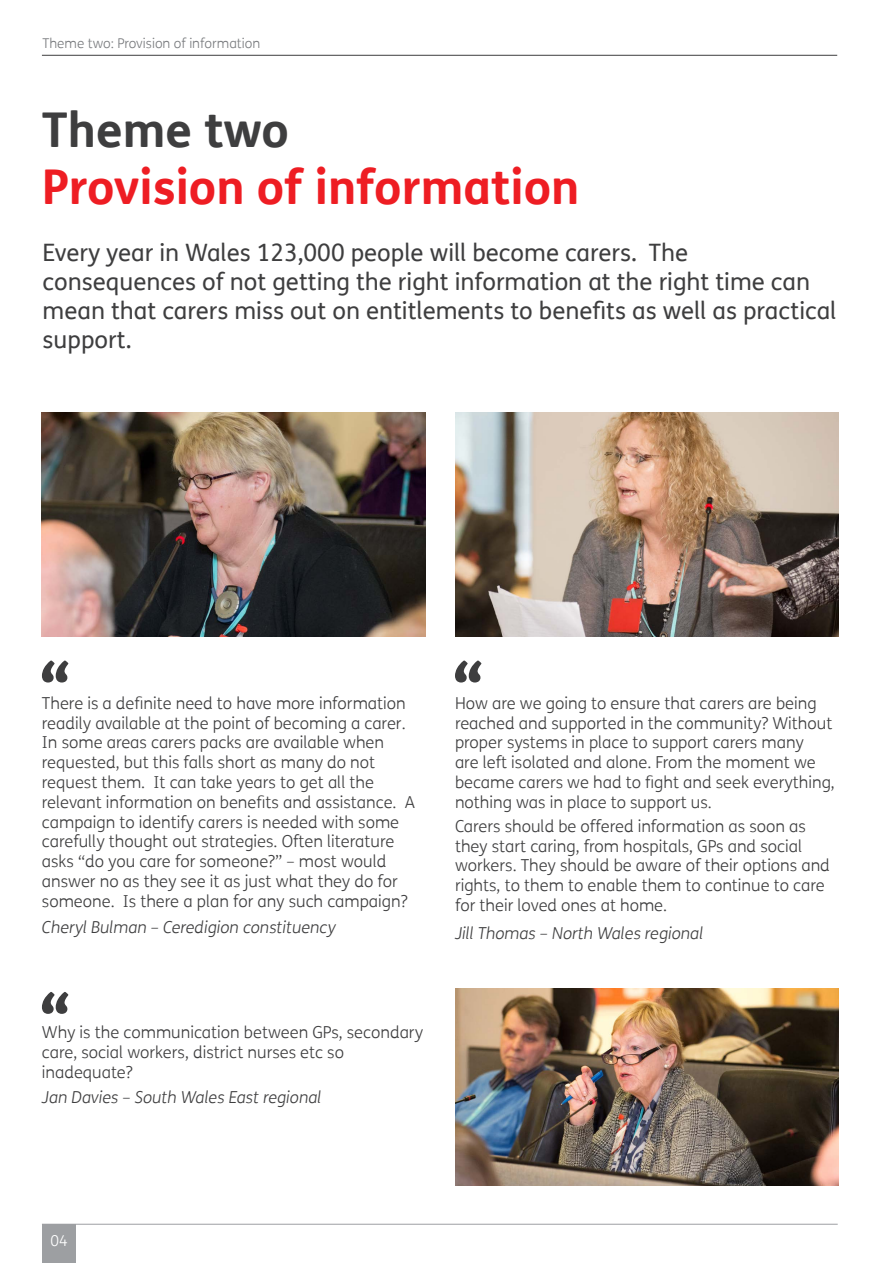
<style>
.page{position:relative;width:893px;height:1263px;background:#fff}
.page>*{position:absolute;margin:0;border:0;box-sizing:border-box;transform-origin:0 0}
.Section_Header_-_Tex{font:700 48px "FS Me";color:#ee1d23}
.Section_Header_-_Tex-2{font:700 48px "FS Me";color:#3e3e3f}
.Section_Intro_Para{font:24px/28.8px "FS Me";color:#3e3e3f}
.t1{font:300 16.5px/19.8px "FS Me";color:#3e3e3f}
.t2{font:italic 300 16.5px "FS Me";color:#3e3e3f}
.t3{font:300 15px "FS Me";color:#fff}
.Section_Header_-_Tex-3{font:300 13.5px "FS Me";color:#7a7c7f}
</style>
<div class="page">
<svg style="left:42px;top:660px;width:26px;height:22px"></svg>
<img style="left:42px;top:412px;width:383px;height:225px">
<svg style="left:455px;top:660px;width:26px;height:22px"></svg>
<img style="left:455px;top:412px;width:383px;height:225px">
<svg style="left:42px;top:992px;width:26px;height:22px"></svg>
<img style="left:455px;top:989px;width:383px;height:196px">
<div style="left:42px;top:1224px;width:33px;height:39px;background:#9d9fa2"></div>
<hr style="left:42px;top:1224px;width:796px;height:1px;background:#9d9fa2">
<hr style="left:42px;top:55px;width:795px;height:1px;background:#3e3e3f">
<p class="Section_Header_-_Tex-3" style="left:43px;top:34px;width:219px">Theme two: Provision of information</p>
<p class="Section_Header_-_Tex-2" style="left:42px;top:92px;width:249px">Theme two</p>
<p class="Section_Header_-_Tex" style="left:42px;top:150px;width:539px">Provision of information</p>
<p class="Section_Intro_Para" style="left:43px;top:238px;width:795px">Every year in Wales 123,000 people will become carers. The consequences of not getting the right information at the right time can mean that carers miss out on entitlements to benefits as well as practical support.</p>
<p class="t1" style="left:42px;top:693px;width:375px">There is a definite need to have more information readily available at the point of becoming a carer.<br>In some areas carers packs are available when requested, but this falls short as many do not request them. It can take years to get all the relevant information on benefits and assistance. A campaign to identify carers is needed with some carefully thought out strategies. Often literature asks “do you care for someone?” – most would answer no as they see it as just what they do for someone. Is there a plan for any such campaign?</p>
<p class="t2" style="left:42px;top:915px;width:295px">Cheryl Bulman – Ceredigion constituency</p>
<p class="t1" style="left:455px;top:693px;width:381px">How are we going to ensure that carers are being reached and supported in the community? Without proper systems in place to support carers many<br>are left isolated and alone. From the moment we became carers we had to fight and seek everything, nothing was in place to support us.</p>
<p class="t1" style="left:455px;top:816px;width:376px">Carers should be offered information as soon as they start caring, from hospitals, GPs and social workers. They should be aware of their options and rights, to them to enable them to continue to care for their loved ones at home.</p>
<p class="t2" style="left:455px;top:922px;width:250px">Jill Thomas – North Wales regional</p>
<p class="t1" style="left:42px;top:1022px;width:383px">Why is the communication between GPs, secondary care, social workers, district nurses etc so inadequate?</p>
<p class="t2" style="left:42px;top:1086px;width:281px">Jan Davies – South Wales East regional</p>
<p class="t3" style="left:50px;top:1230px;width:19px">04</p>
</div>
